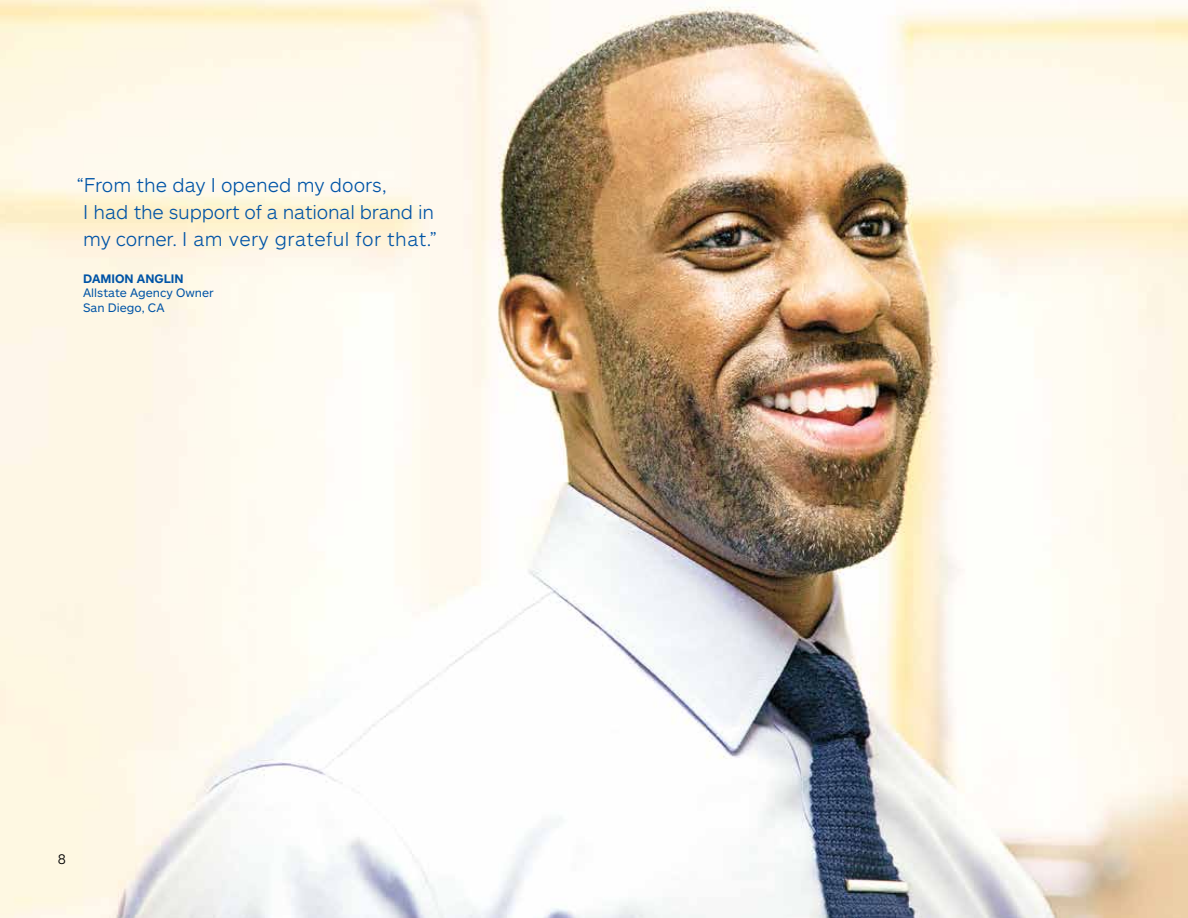
<style>
.page{position:relative;width:1188px;height:918px;background:#fff}
.page>*{position:absolute;margin:0;border:0;box-sizing:border-box;transform-origin:0 0}
.t1{font:300 19.5px/27px "Allstate Sans";letter-spacing:-.005em;color:#0054a6}
.t2{font:300 13.5px "Allstate Sans";color:#000}
.t3{font:12px/14.4px "Allstate Sans";color:#0054a6}
.t4{font:700 12px "Allstate Sans";color:#0054a6}
</style>
<div class="page">
<img style="left:0;top:0;width:1188px;height:918px">
<p class="t1" style="left:83px;top:171px;width:355px;text-indent:-6px">“From the day I opened my doors,<br>I had the support of a national brand in my corner. I am very grateful for that.”</p>
<p class="t4" style="left:83px;top:271px;width:102px">DAMION ANGLIN</p>
<p class="t3" style="left:83px;top:285px;width:132px">Allstate Agency Owner<br>San Diego, CA</p>
<p class="t2" style="left:58px;top:850px;width:10px">8</p>
</div>
